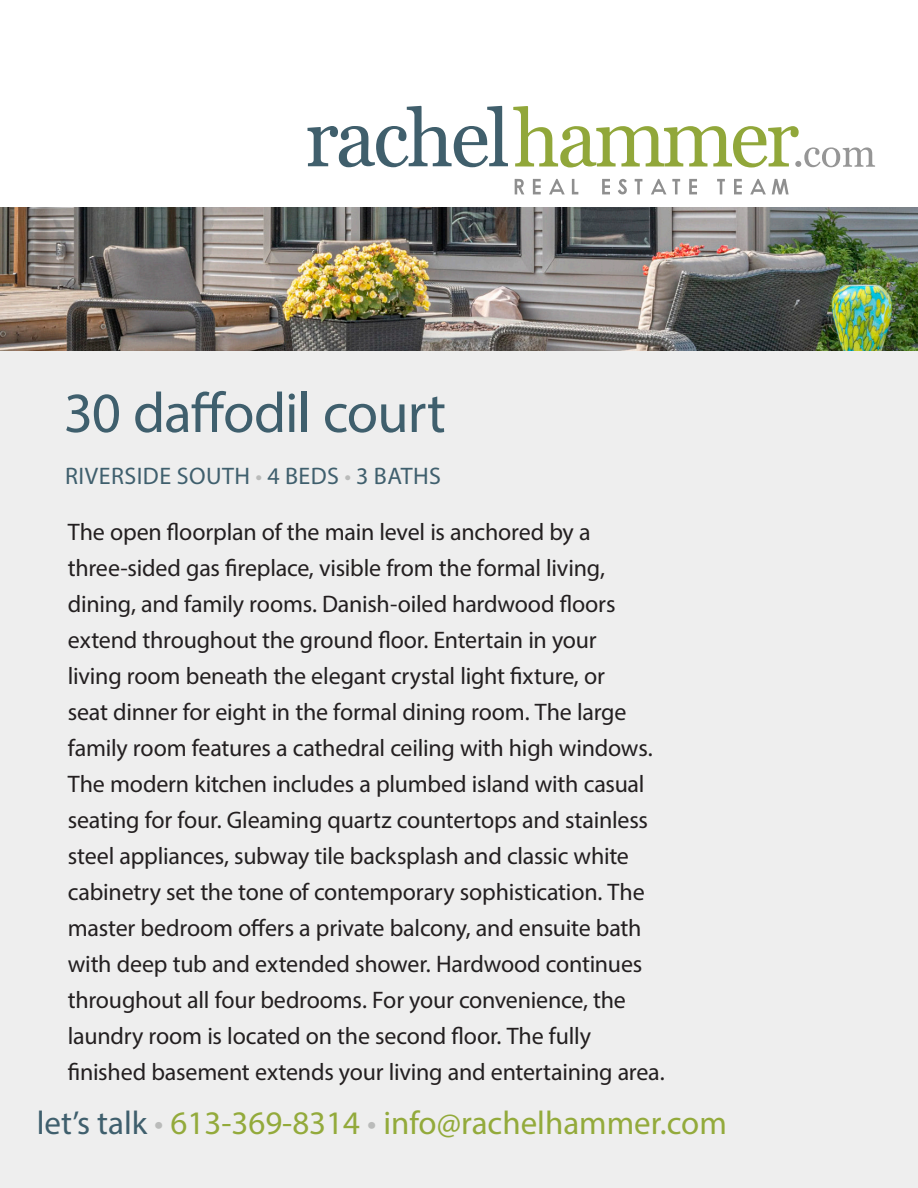
<style>
.page{position:relative;width:918px;height:1188px;background:#fff}
.page>*{position:absolute;margin:0;border:0;box-sizing:border-box;transform-origin:0 0}
.Header_1{font:57px "Myriad Pro";letter-spacing:-.02em;color:#3f5f6d}
.t1{font:33px "Myriad Pro";color:#93aa3b}
.Body{font:24px/36px "Myriad Pro";letter-spacing:-.01em;color:#231f20}
.Fast_Notes{font:24px "Myriad Pro";letter-spacing:.02em;color:#3f5f6d}
.s1{color:#babbba}
.s2{color:#3f5f6d}
</style>
<div class="page">
<div style="left:0;top:207px;width:918px;height:981px;background:#eee"></div>
<svg style="left:515px;top:179px;width:9px;height:15px"></svg>
<svg style="left:533px;top:179px;width:8px;height:15px"></svg>
<svg style="left:549px;top:179px;width:16px;height:15px"></svg>
<svg style="left:572px;top:179px;width:6px;height:15px"></svg>
<svg style="left:602px;top:179px;width:8px;height:15px"></svg>
<svg style="left:618px;top:179px;width:9px;height:15px"></svg>
<svg style="left:635px;top:179px;width:7px;height:15px"></svg>
<svg style="left:651px;top:179px;width:15px;height:15px"></svg>
<svg style="left:672px;top:179px;width:8px;height:15px"></svg>
<svg style="left:689px;top:179px;width:8px;height:15px"></svg>
<svg style="left:717px;top:179px;width:8px;height:15px"></svg>
<svg style="left:734px;top:179px;width:8px;height:15px"></svg>
<svg style="left:750px;top:179px;width:16px;height:15px"></svg>
<svg style="left:772px;top:179px;width:17px;height:15px"></svg>
<svg style="left:308px;top:106px;width:567px;height:61px"></svg>
<img style="left:0;top:207px;width:918px;height:144px">
<p class="Header_1" style="left:64px;top:378px;width:384px">30 daffodil court</p>
<p class="Fast_Notes" style="left:65px;top:461px;width:377px">RIVERSIDE SOUTH <span class="s1">•</span> 4 BEDS <span class="s1">•</span> 3 BATHS</p>
<p class="Body" style="left:68px;top:514px;width:598px">The open floorplan of the main level is anchored by a three-sided gas fireplace, visible from the formal living, dining, and family rooms. Danish-oiled hardwood floors extend throughout the ground floor. Entertain in your<br>living room beneath the elegant crystal light fixture, or<br>seat dinner for eight in the formal dining room. The large family room features a cathedral ceiling with high windows.<br>The modern kitchen includes a plumbed island with casual seating for four. Gleaming quartz countertops and stainless steel appliances, subway tile backsplash and classic white cabinetry set the tone of contemporary sophistication. The master bedroom offers a private balcony, and ensuite bath with deep tub and extended shower. Hardwood continues throughout all four bedrooms. For your convenience, the laundry room is located on the second floor. The fully finished basement extends your living and entertaining area.</p>
<p class="t1" style="left:37px;top:1103px;width:692px"><span class="s2">let’s talk</span> <span class="s1">•</span> 613-369-8314 <span class="s1">•</span> info@rachelhammer.com</p>
</div>
